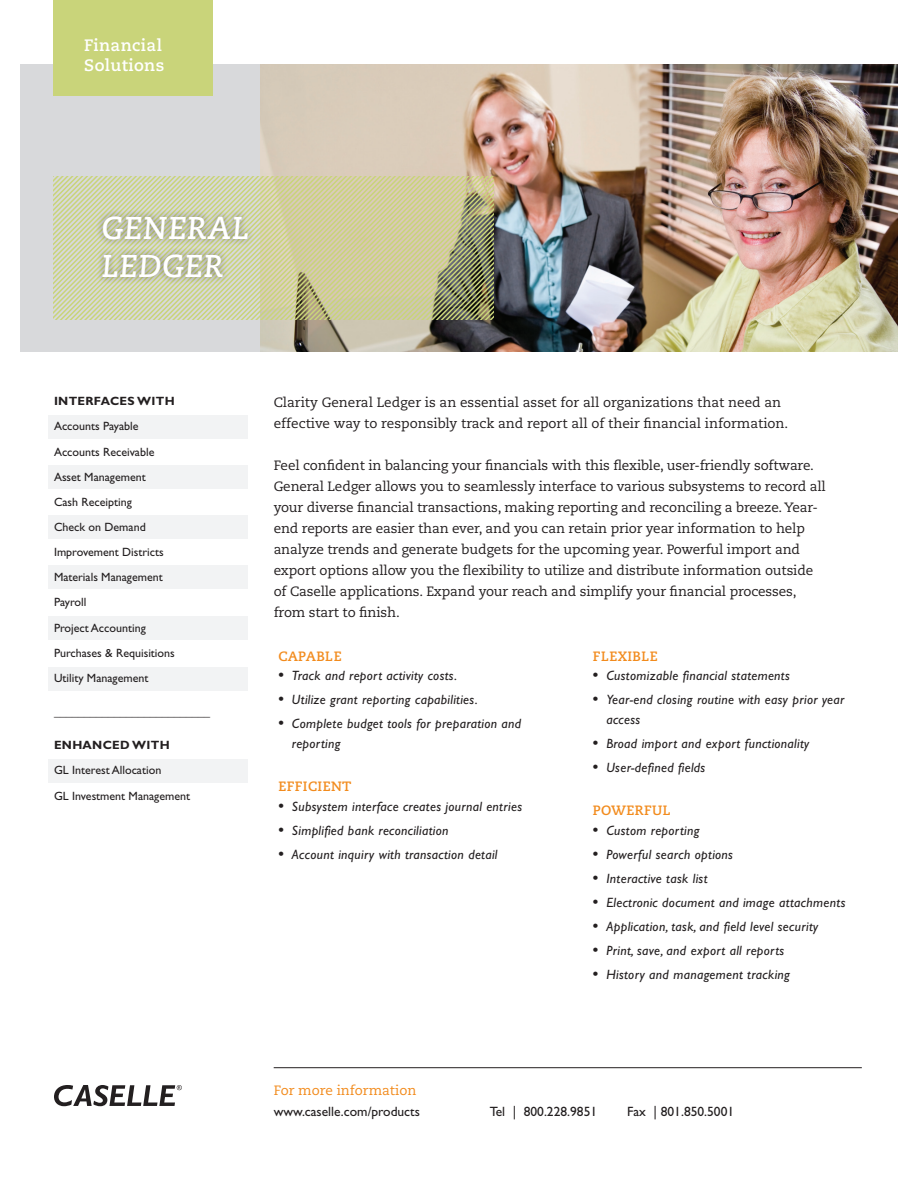
<style>
.page{position:relative;width:918px;height:1188px;background:#fff}
.page>*{position:absolute;margin:0;border:0;box-sizing:border-box;transform-origin:0 0}
.Product_Name_Header{font:italic 700 31.5px/37.8px "Caecilia LT Std";letter-spacing:.025em;color:#fff}
.t1{font:700 16.5px/19.5px "Caecilia LT Std";letter-spacing:.025em;color:#fff}
.t2{font:13.5px/21px "Caecilia LT Std";letter-spacing:-.01em;color:#231f20}
.t3{font:italic 13.5px/19.5px "Gill Sans Std";letter-spacing:.025em;color:#231f20}
.t4{font:13.5px "Gill Sans Std";color:#231f20}
._9pt_Headlines{font:700 13.5px "Caecilia LT Std";letter-spacing:.025em;color:#f28b1d}
.t5{font:13.5px "Caecilia LT Std";color:#f28b1d}
.Body_Text{font:12px "Gill Sans Std";color:#231f20}
.Body_Text-2{font:700 12px "Gill Sans Std";letter-spacing:.025em;color:#231f20}
.s1{font-family:"Gill Sans";font-weight:800;font-style:normal}
</style>
<div class="page">
<div style="left:21px;top:65px;width:876px;height:287px;background:#d8d9db"></div>
<img style="left:261px;top:65px;width:636px;height:287px">
<div style="left:48px;top:415px;width:200px;height:23px;background:#f2f3f4"></div>
<div style="left:48px;top:465px;width:200px;height:24px;background:#f2f3f4"></div>
<svg style="left:54px;top:1085px;width:128px;height:21px"></svg>
<hr style="left:274px;top:1067px;width:588px;height:1px;background:#231f20">
<svg style="left:54px;top:177px;width:439px;height:143px;background:#c7c89b"></svg>
<div style="left:54px;top:0;width:159px;height:95px;background:#c9d47a"></div>
<div style="left:48px;top:759px;width:200px;height:23px;background:#f2f3f4"></div>
<div style="left:48px;top:616px;width:200px;height:24px;background:#f2f3f4"></div>
<div style="left:48px;top:667px;width:200px;height:23px;background:#f2f3f4"></div>
<div style="left:48px;top:516px;width:200px;height:23px;background:#f2f3f4"></div>
<div style="left:48px;top:566px;width:200px;height:23px;background:#f2f3f4"></div>
<div style="left:95px;top:209px;width:159px;height:76px;background:#231f20;opacity:.49"></div>
<p class="t1" style="left:84px;top:36px;width:82px">Financial<br>Solutions</p>
<p class="Product_Name_Header" style="left:102px;top:210px;width:149px">GENERAL<br>LEDGER</p>
<p class="Body_Text-2" style="left:54px;top:394px;width:122px">INTERFACES WITH</p>
<p class="Body_Text" style="left:54px;top:420px;width:86px">Accounts Payable</p>
<p class="Body_Text" style="left:54px;top:445px;width:102px">Accounts Receivable</p>
<p class="Body_Text" style="left:54px;top:470px;width:93px">Asset Management</p>
<p class="Body_Text" style="left:54px;top:495px;width:79px">Cash Receipting</p>
<p class="Body_Text" style="left:54px;top:520px;width:93px">Check on Demand</p>
<p class="Body_Text" style="left:54px;top:545px;width:111px">Improvement Districts</p>
<p class="Body_Text" style="left:54px;top:570px;width:110px">Materials Management</p>
<p class="Body_Text" style="left:54px;top:595px;width:34px">Payroll</p>
<p class="Body_Text" style="left:54px;top:621px;width:93px">Project Accounting</p>
<p class="Body_Text" style="left:54px;top:646px;width:122px">Purchases &amp; Requisitions</p>
<p class="Body_Text" style="left:54px;top:671px;width:96px">Utility Management</p>
<p class="Body_Text" style="left:54px;top:705px;width:157px">__________________________</p>
<p class="Body_Text-2" style="left:54px;top:738px;width:117px">ENHANCED WITH</p>
<p class="Body_Text" style="left:54px;top:764px;width:109px">GL Interest Allocation</p>
<p class="Body_Text" style="left:54px;top:789px;width:138px">GL Investment Management</p>
<p class="t2" style="left:274px;top:393px;width:516px">Clarity General Ledger is an essential asset for all organizations that need an effective way to responsibly track and report all of their financial information.</p>
<p class="t2" style="left:274px;top:456px;width:554px">Feel confident in balancing your financials with this flexible, user-friendly software.<br>General Ledger allows you to seamlessly interface to various subsystems to record all your diverse financial transactions, making reporting and reconciling a breeze. Year&shy;end reports are easier than ever, and you can retain prior year information to help analyze trends and generate budgets for the upcoming year. Powerful import and export options allow you the flexibility to utilize and distribute information outside of Caselle applications. Expand your reach and simplify your financial processes, from start to finish.</p>
<p class="_9pt_Headlines" style="left:278px;top:648px;width:65px">CAPABLE</p>
<p class="t3" style="left:278px;top:666px;width:180px"><span class="s1">·</span> Track and report activity costs.</p>
<p class="t3" style="left:278px;top:690px;width:201px"><span class="s1">·</span> Utilize grant reporting capabilities.</p>
<p class="t3" style="left:292px;top:714px;width:231px;text-indent:-14px"><span class="s1">·</span> Complete budget tools for preparation and reporting</p>
<p class="_9pt_Headlines" style="left:278px;top:778px;width:74px">EFFICIENT</p>
<p class="t3" style="left:278px;top:796px;width:245px"><span class="s1">·</span> Subsystem interface creates journal entries</p>
<p class="t3" style="left:278px;top:820px;width:171px"><span class="s1">·</span> Simplified bank reconciliation</p>
<p class="t3" style="left:278px;top:844px;width:221px"><span class="s1">·</span> Account inquiry with transaction detail</p>
<p class="_9pt_Headlines" style="left:593px;top:648px;width:66px">FLEXIBLE</p>
<p class="t3" style="left:593px;top:666px;width:198px"><span class="s1">·</span> Customizable financial statements</p>
<p class="t3" style="left:606px;top:690px;width:239px;text-indent:-14px"><span class="s1">·</span> Year-end closing routine with easy prior year access</p>
<p class="t3" style="left:593px;top:733px;width:218px"><span class="s1">·</span> Broad import and export functionality</p>
<p class="t3" style="left:593px;top:757px;width:114px"><span class="s1">·</span> User-defined fields</p>
<p class="_9pt_Headlines" style="left:593px;top:802px;width:79px">POWERFUL</p>
<p class="t3" style="left:593px;top:820px;width:108px"><span class="s1">·</span> Custom reporting</p>
<p class="t3" style="left:593px;top:844px;width:142px"><span class="s1">·</span> Powerful search options</p>
<p class="t3" style="left:593px;top:868px;width:116px"><span class="s1">·</span> Interactive task list</p>
<p class="t3" style="left:593px;top:892px;width:254px"><span class="s1">·</span> Electronic document and image attachments</p>
<p class="t3" style="left:593px;top:916px;width:227px"><span class="s1">·</span> Application, task, and field level security</p>
<p class="t3" style="left:593px;top:940px;width:193px"><span class="s1">·</span> Print, save, and export all reports</p>
<p class="t3" style="left:593px;top:964px;width:199px"><span class="s1">·</span> History and management tracking</p>
<p class="t5" style="left:274px;top:1083px;width:144px">For more information</p>
<p class="t4" style="left:274px;top:1104px;width:148px">www.caselle.com/products</p>
<p class="t4" style="left:490px;top:1104px;width:109px">Tel | 800.228.9851</p>
<p class="t4" style="left:627px;top:1104px;width:109px">Fax | 801.850.5001</p>
</div>
